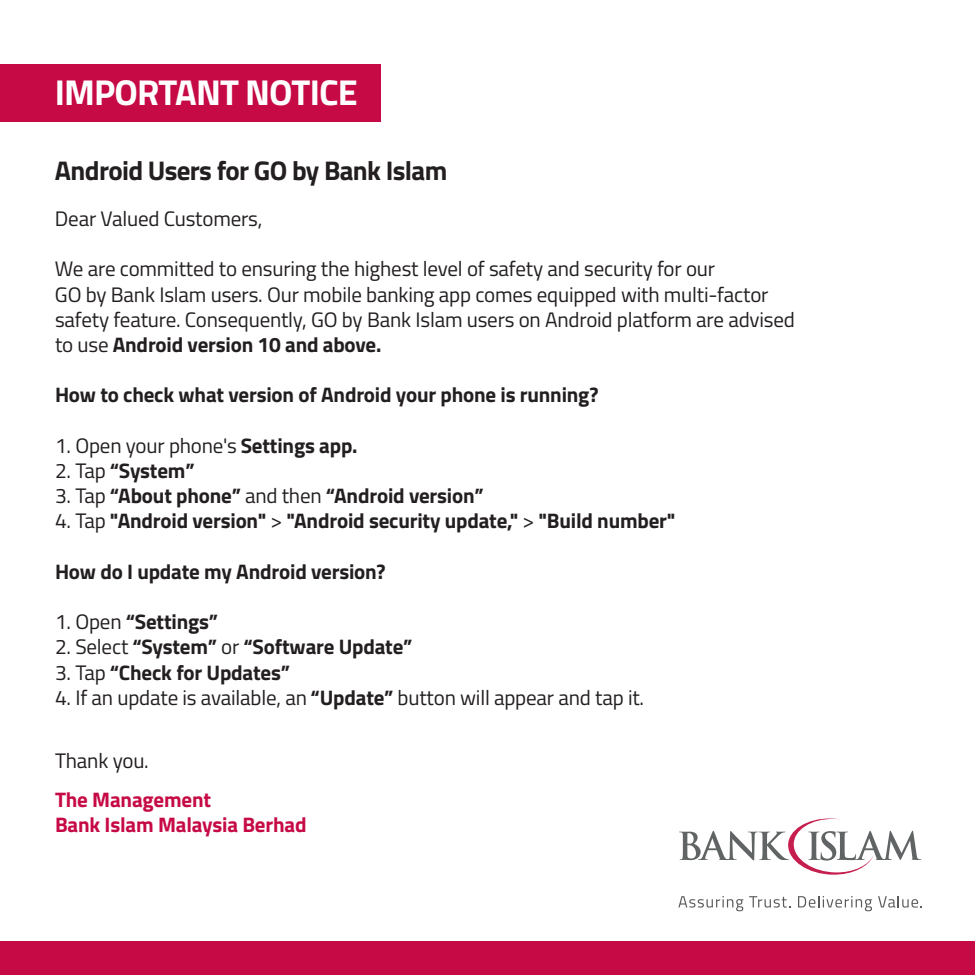
<style>
.page{position:relative;width:975px;height:975px;background:#fff}
.page>*{position:absolute;margin:0;border:0;box-sizing:border-box;transform-origin:0 0}
.t1{font:700 36px "Titillium";letter-spacing:-.025em;color:#fff}
.t2{font:700 27px "Titillium";letter-spacing:-.025em;color:#231f20}
.t3{font:21px/25.2px "Titillium";letter-spacing:-.01em;color:#231f20}
.t4{font:700 21px "Titillium";letter-spacing:-.01em;color:#231f20}
.t5{font:700 21px/25.2px "Titillium";letter-spacing:-.01em;color:#c60a45}
.s1{font-weight:700}
.s2{font-weight:400}
</style>
<div class="page">
<div style="left:0;top:941px;width:975px;height:34px;background:#c60a45"></div>
<div style="left:0;top:64px;width:380px;height:57px;background:#c60a45"></div>
<svg style="left:678px;top:896px;width:65px;height:15px"></svg>
<svg style="left:749px;top:896px;width:41px;height:12px"></svg>
<svg style="left:798px;top:896px;width:74px;height:15px"></svg>
<svg style="left:878px;top:896px;width:44px;height:12px"></svg>
<svg style="left:679px;top:818px;width:242px;height:57px"></svg>
<h1 class="t1" style="left:55px;top:65px;width:305px">IMPORTANT NOTICE</h1>
<p class="t2" style="left:55px;top:150px;width:394px">Android Users for GO by Bank Islam</p>
<p class="t3" style="left:55px;top:205px;width:209px">Dear Valued Customers,</p>
<p class="t3" style="left:55px;top:255px;width:742px">We are committed to ensuring the highest level of safety and security for our<br>GO by Bank Islam users. Our mobile banking app comes equipped with multi-factor safety feature. Consequently, GO by Bank Islam users on Android platform are advised to use <span class="s1">Android version 10 and above.</span></p>
<p class="t4" style="left:55px;top:379px;width:545px">How to check what version of Android your phone is running?</p>
<p class="t3" style="left:55px;top:432px;width:304px">1. Open your phone's <span class="s1">Settings app.</span></p>
<p class="t4" style="left:55px;top:455px;width:141px"><span class="s2">2. Tap</span> “System”</p>
<p class="t4" style="left:55px;top:480px;width:430px"><span class="s2">3. Tap</span> “About phone” <span class="s2">and then</span> “Android version”</p>
<p class="t4" style="left:55px;top:505px;width:622px"><span class="s2">4. Tap</span> "Android version" <span class="s2">&gt;</span> "Android security update," <span class="s2">&gt;</span> "Build number"</p>
<p class="t4" style="left:55px;top:555px;width:332px">How do I update my Android version?</p>
<p class="t4" style="left:55px;top:606px;width:165px"><span class="s2">1. Open</span> “Settings”</p>
<p class="t4" style="left:55px;top:631px;width:359px"><span class="s2">2. Select</span> “System” <span class="s2">or</span> “Software Update”</p>
<p class="t4" style="left:55px;top:656px;width:237px"><span class="s2">3. Tap</span> “Check for Updates”</p>
<p class="t3" style="left:55px;top:684px;width:591px">4. If an update is available, an <span class="s1">“Update”</span> button will appear and tap it.</p>
<p class="t3" style="left:55px;top:747px;width:95px">Thank you.</p>
<p class="t5" style="left:55px;top:786px;width:253px">The Management<br>Bank Islam Malaysia Berhad</p>
</div>
